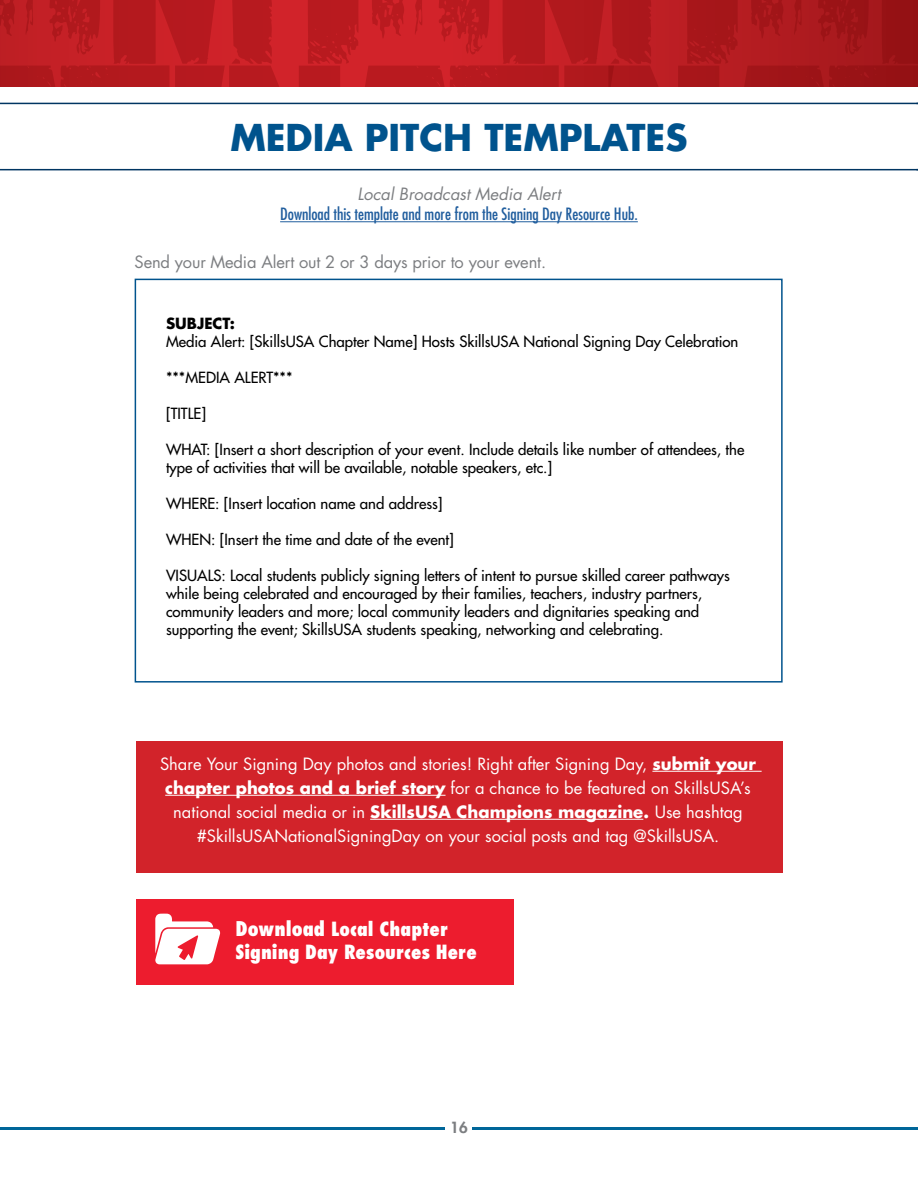
<style>
.page{position:relative;width:918px;height:1188px;background:#fff}
.page>*{position:absolute;margin:0;border:0;box-sizing:border-box;transform-origin:0 0}
.t1{font:700 36px "Futura Std";color:#00538d}
.t2{font:800 condensed 19.05px/22.8px "Futura Std";color:#fff}
.t3{font:16.5px/24px "Futura Std";color:#fff;text-align:center}
.t4{font:condensed 16.5px "Futura Std";color:#215e9e}
.t5{font:16.5px "Futura Std";letter-spacing:-.01em;color:#7c7e81}
.t6{font:italic 16.5px "Futura Std";color:#7c7e81}
.t7{font:500 15px/18px "Futura Std";color:#000}
.t8{font:700 15px "Futura Std";color:#000}
.t9{font:800 15px "Futura Std";color:#7c7e81}
.s1{font-weight:700}
.s2{font-size:19.8px}
</style>
<div class="page">
<svg style="left:1px;top:1px;width:917px;height:85px;background:#b71b20"></svg>
<hr style="left:0;top:1127px;width:444px;height:2px;background:#069">
<hr style="left:473px;top:1127px;width:445px;height:2px;background:#069">
<div style="left:136px;top:741px;width:647px;height:132px;background:#d2232a"></div>
<hr style="left:0;top:169px;width:918px;height:1px;background:#003562">
<hr style="left:0;top:103px;width:918px;height:1px;background:#003562">
<hr style="left:280px;top:221px;width:358px;height:1px;background:#215e9e">
<div style="left:135px;top:279px;width:648px;height:404px;border:2px solid #00538d"></div>
<hr style="left:652px;top:771px;width:110px;height:1px;background:#fff">
<hr style="left:165px;top:795px;width:281px;height:1px;background:#fff">
<hr style="left:370px;top:819px;width:273px;height:1px;background:#fff">
<div style="left:136px;top:900px;width:378px;height:85px;background:#ed1c2e"></div>
<svg style="left:155px;top:914px;width:65px;height:50px"></svg>
<h1 class="t1" style="left:230px;top:114px;width:459px">MEDIA PITCH TEMPLATES</h1>
<p class="t6" style="left:357px;top:184px;width:205px">Local Broadcast Media Alert</p>
<p class="t4" style="left:280px;top:204px;width:359px">Download this template and more from the Signing Day Resource Hub.</p>
<p class="t5" style="left:135px;top:251px;width:413px">Send your Media Alert out 2 or 3 days prior to your event.</p>
<p class="t8" style="left:166px;top:313px;width:71px">SUBJECT:</p>
<p class="t7" style="left:166px;top:332px;width:574px">Media Alert: [SkillsUSA Chapter Name] Hosts SkillsUSA National Signing Day Celebration</p>
<p class="t7" style="left:166px;top:368px;width:128px">***MEDIA ALERT***</p>
<p class="t7" style="left:166px;top:404px;width:42px">[TITLE]</p>
<p class="t7" style="left:166px;top:440px;width:580px">WHAT: [Insert a short description of your event. Include details like number of attendees, the type of activities that will be available, notable speakers, etc.]</p>
<p class="t7" style="left:166px;top:494px;width:278px">WHERE: [Insert location name and address]</p>
<p class="t7" style="left:166px;top:530px;width:289px">WHEN: [Insert the time and date of the event]</p>
<p class="t7" style="left:166px;top:566px;width:565px">VISUALS: Local students publicly signing letters of intent to pursue skilled career pathways while being celebrated and encouraged by their families, teachers, industry partners, community leaders and more; local community leaders and dignitaries speaking and supporting the event; SkillsUSA students speaking, networking and celebrating.</p>
<p class="t3" style="left:160px;top:752px;width:597px">Share Your Signing Day photos and stories! Right after Signing Day, <span class="s1">submit your chapter photos and a brief story</span> for a chance to be featured on SkillsUSA’s national social media or in <span class="s1">SkillsUSA Champions magazine.</span> Use hashtag #SkillsUSANationalSigningDay on your social posts and tag @SkillsUSA.</p>
<p class="t2" style="left:235px;top:918px;width:243px"><span class="s2">Download</span> Local Chapter<br>Signing Day Resources Here</p>
<p class="t9" style="left:450px;top:1118px;width:19px">16</p>
</div>
